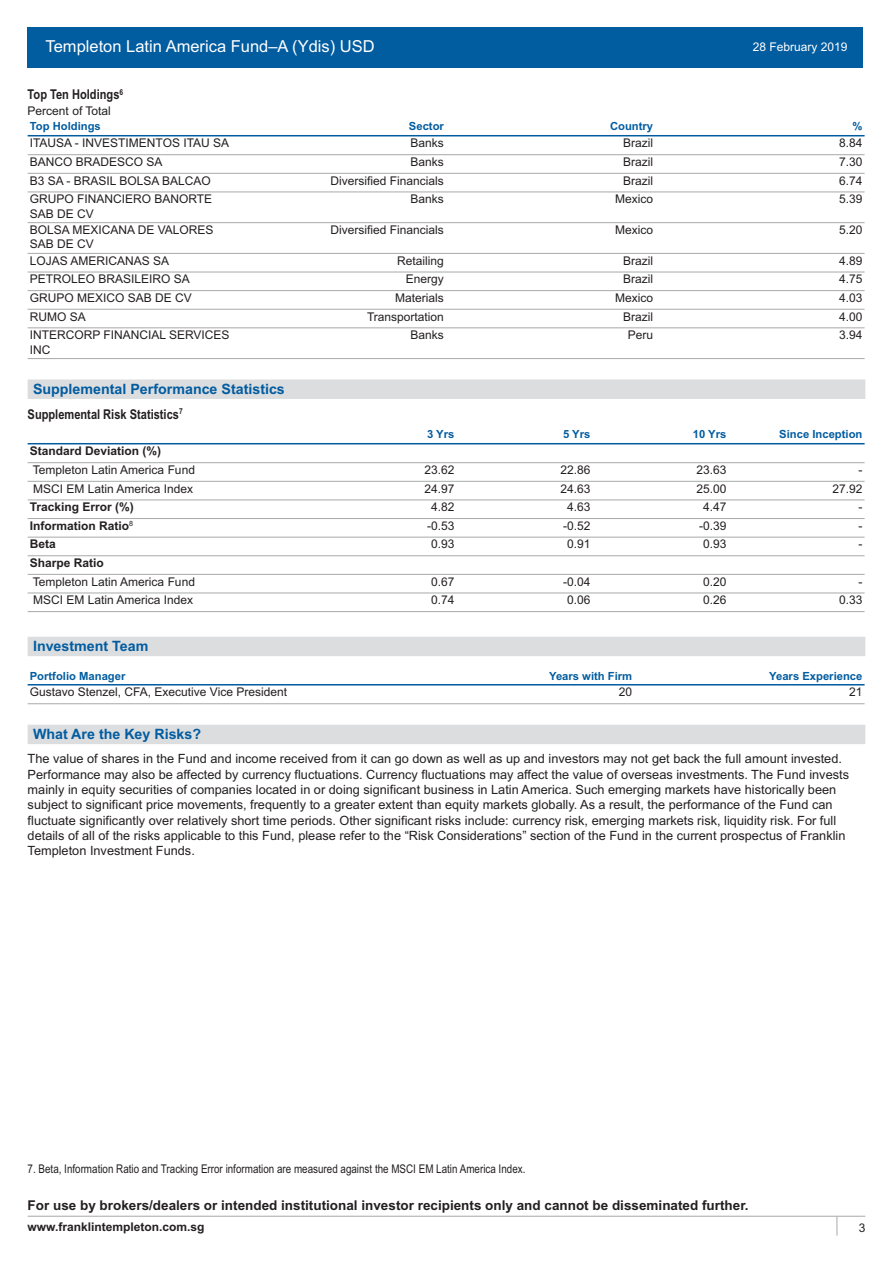
<style>
.page{position:relative;width:893px;height:1263px;background:#fff}
.page>*{position:absolute;margin:0;border:0;box-sizing:border-box;transform-origin:0 0}
.t1{font:16.5px "Arial";color:#fff}
.t2{font:700 14.25px "Arial";color:#015ca0}
.t3{font:700 13.5px "Arial";color:#231f20}
.t4{font:700 13.5px "Arial Narrow";color:#231f20}
.t5{font:12.75px/15.3px "Arial";color:#231f20}
.t6{font:12px/14.4px "Arial";color:#231f20}
.t7{font:700 12px "Arial";color:#231f20}
.t8{font:12px "Arial Narrow";color:#231f20}
.t9{font:12px "Arial";color:#fff}
.t10{font:700 11.25px "Arial";color:#015ca0}
</style>
<div class="page">
<div style="left:28px;top:28px;width:835px;height:40px;background:#015ca0"></div>
<div style="left:28px;top:379px;width:837px;height:20px;background:#dcdddf"></div>
<div style="left:28px;top:637px;width:837px;height:19px;background:#dcdddf"></div>
<div style="left:28px;top:725px;width:837px;height:19px;background:#dcdddf"></div>
<hr style="left:28px;top:135px;width:837px;height:1px;background:#015ca0">
<hr style="left:28px;top:154px;width:837px;height:1px;background:#a8a9ad">
<hr style="left:28px;top:173px;width:837px;height:1px;background:#a8a9ad">
<hr style="left:28px;top:192px;width:837px;height:1px;background:#a8a9ad">
<hr style="left:28px;top:222px;width:837px;height:1px;background:#a8a9ad">
<hr style="left:28px;top:253px;width:837px;height:1px;background:#a8a9ad">
<hr style="left:28px;top:272px;width:837px;height:1px;background:#a8a9ad">
<hr style="left:28px;top:290px;width:837px;height:1px;background:#a8a9ad">
<hr style="left:28px;top:309px;width:837px;height:1px;background:#a8a9ad">
<hr style="left:28px;top:327px;width:837px;height:1px;background:#a8a9ad">
<hr style="left:28px;top:358px;width:837px;height:1px;background:#a8a9ad">
<hr style="left:28px;top:443px;width:837px;height:1px;background:#015ca0">
<hr style="left:28px;top:462px;width:837px;height:1px;background:#a8a9ad">
<hr style="left:28px;top:481px;width:837px;height:1px;background:#a8a9ad">
<hr style="left:28px;top:499px;width:837px;height:1px;background:#a8a9ad">
<hr style="left:28px;top:518px;width:837px;height:1px;background:#a8a9ad">
<hr style="left:28px;top:537px;width:837px;height:1px;background:#a8a9ad">
<hr style="left:28px;top:555px;width:837px;height:1px;background:#a8a9ad">
<hr style="left:28px;top:574px;width:837px;height:1px;background:#a8a9ad">
<hr style="left:28px;top:593px;width:837px;height:1px;background:#a8a9ad">
<hr style="left:28px;top:611px;width:837px;height:1px;background:#a8a9ad">
<hr style="left:28px;top:684px;width:837px;height:1px;background:#015ca0">
<hr style="left:28px;top:703px;width:837px;height:1px;background:#a8a9ad">
<hr style="left:28px;top:1216px;width:837px;height:1px;background:#a8a9ad">
<svg style="left:836px;top:1216px;width:1px;height:19px"></svg>
<p class="t1" style="left:45px;top:37px;width:331px">Templeton Latin America Fund–A (Ydis) USD</p>
<p class="t9" style="left:753px;top:40px;width:96px">28 February 2019</p>
<p class="t4" style="left:28px;top:87px;width:97px">Top Ten Holdings<sup>6</sup></p>
<p class="t6" style="left:28px;top:103px;width:85px">Percent of Total</p>
<p class="t10" style="left:30px;top:120px;width:73px">Top Holdings</p>
<p class="t10" style="left:409px;top:120px;width:37px">Sector</p>
<p class="t10" style="left:610px;top:120px;width:45px">Country</p>
<p class="t10" style="left:852px;top:120px;width:12px">%</p>
<p class="t6" style="left:30px;top:136px;width:201px">ITAUSA - INVESTIMENTOS ITAU SA</p>
<p class="t6" style="left:411px;top:136px;width:35px">Banks</p>
<p class="t6" style="left:623px;top:136px;width:32px">Brazil</p>
<p class="t6" style="left:839px;top:136px;width:25px">8.84</p>
<p class="t6" style="left:30px;top:155px;width:134px">BANCO BRADESCO SA</p>
<p class="t6" style="left:411px;top:155px;width:35px">Banks</p>
<p class="t6" style="left:623px;top:155px;width:32px">Brazil</p>
<p class="t6" style="left:839px;top:155px;width:25px">7.30</p>
<p class="t6" style="left:30px;top:173px;width:182px">B3 SA - BRASIL BOLSA BALCAO</p>
<p class="t6" style="left:331px;top:173px;width:115px">Diversified Financials</p>
<p class="t6" style="left:623px;top:173px;width:32px">Brazil</p>
<p class="t6" style="left:839px;top:173px;width:25px">6.74</p>
<p class="t6" style="left:30px;top:192px;width:184px">GRUPO FINANCIERO BANORTE<br>SAB DE CV</p>
<p class="t6" style="left:411px;top:192px;width:35px">Banks</p>
<p class="t6" style="left:615px;top:192px;width:40px">Mexico</p>
<p class="t6" style="left:839px;top:192px;width:25px">5.39</p>
<p class="t6" style="left:30px;top:223px;width:185px">BOLSA MEXICANA DE VALORES<br>SAB DE CV</p>
<p class="t6" style="left:331px;top:223px;width:115px">Diversified Financials</p>
<p class="t6" style="left:615px;top:223px;width:40px">Mexico</p>
<p class="t6" style="left:839px;top:223px;width:25px">5.20</p>
<p class="t6" style="left:30px;top:253px;width:141px">LOJAS AMERICANAS SA</p>
<p class="t6" style="left:397px;top:253px;width:48px">Retailing</p>
<p class="t6" style="left:623px;top:253px;width:32px">Brazil</p>
<p class="t6" style="left:839px;top:253px;width:25px">4.89</p>
<p class="t6" style="left:30px;top:272px;width:162px">PETROLEO BRASILEIRO SA</p>
<p class="t6" style="left:406px;top:272px;width:40px">Energy</p>
<p class="t6" style="left:623px;top:272px;width:32px">Brazil</p>
<p class="t6" style="left:839px;top:272px;width:25px">4.75</p>
<p class="t6" style="left:30px;top:291px;width:164px">GRUPO MEXICO SAB DE CV</p>
<p class="t6" style="left:395px;top:291px;width:50px">Materials</p>
<p class="t6" style="left:615px;top:291px;width:40px">Mexico</p>
<p class="t6" style="left:839px;top:291px;width:25px">4.03</p>
<p class="t6" style="left:30px;top:309px;width:58px">RUMO SA</p>
<p class="t6" style="left:367px;top:309px;width:78px">Transportation</p>
<p class="t6" style="left:623px;top:309px;width:32px">Brazil</p>
<p class="t6" style="left:839px;top:309px;width:25px">4.00</p>
<p class="t6" style="left:30px;top:328px;width:201px">INTERCORP FINANCIAL SERVICES<br>INC</p>
<p class="t6" style="left:411px;top:328px;width:35px">Banks</p>
<p class="t6" style="left:628px;top:328px;width:27px">Peru</p>
<p class="t6" style="left:839px;top:328px;width:25px">3.94</p>
<p class="t2" style="left:33px;top:380px;width:253px">Supplemental Performance Statistics</p>
<p class="t4" style="left:28px;top:406px;width:157px">Supplemental Risk Statistics<sup>7</sup></p>
<p class="t10" style="left:427px;top:428px;width:29px">3 Yrs</p>
<p class="t10" style="left:563px;top:428px;width:29px">5 Yrs</p>
<p class="t10" style="left:693px;top:428px;width:35px">10 Yrs</p>
<p class="t10" style="left:779px;top:428px;width:85px">Since Inception</p>
<p class="t7" style="left:30px;top:444px;width:133px">Standard Deviation (%)</p>
<p class="t6" style="left:33px;top:463px;width:164px">Templeton Latin America Fund</p>
<p class="t6" style="left:424px;top:463px;width:32px">23.62</p>
<p class="t6" style="left:560px;top:463px;width:32px">22.86</p>
<p class="t6" style="left:696px;top:463px;width:32px">23.63</p>
<p class="t6" style="left:858px;top:463px;width:5px">-</p>
<p class="t6" style="left:33px;top:481px;width:162px">MSCI EM Latin America Index</p>
<p class="t6" style="left:424px;top:481px;width:32px">24.97</p>
<p class="t6" style="left:560px;top:481px;width:32px">24.63</p>
<p class="t6" style="left:696px;top:481px;width:32px">25.00</p>
<p class="t6" style="left:832px;top:481px;width:32px">27.92</p>
<p class="t7" style="left:30px;top:500px;width:106px">Tracking Error (%)</p>
<p class="t6" style="left:431px;top:500px;width:25px">4.82</p>
<p class="t6" style="left:567px;top:500px;width:25px">4.63</p>
<p class="t6" style="left:703px;top:500px;width:25px">4.47</p>
<p class="t6" style="left:858px;top:500px;width:5px">-</p>
<p class="t7" style="left:30px;top:519px;width:105px">Information Ratio<sup>8</sup></p>
<p class="t6" style="left:427px;top:518px;width:29px">-0.53</p>
<p class="t6" style="left:563px;top:518px;width:29px">-0.52</p>
<p class="t6" style="left:699px;top:518px;width:29px">-0.39</p>
<p class="t6" style="left:858px;top:518px;width:5px">-</p>
<p class="t7" style="left:30px;top:537px;width:28px">Beta</p>
<p class="t6" style="left:431px;top:537px;width:25px">0.93</p>
<p class="t6" style="left:567px;top:537px;width:25px">0.91</p>
<p class="t6" style="left:703px;top:537px;width:25px">0.93</p>
<p class="t6" style="left:858px;top:537px;width:5px">-</p>
<p class="t7" style="left:30px;top:556px;width:76px">Sharpe Ratio</p>
<p class="t6" style="left:33px;top:574px;width:164px">Templeton Latin America Fund</p>
<p class="t6" style="left:431px;top:574px;width:25px">0.67</p>
<p class="t6" style="left:563px;top:574px;width:29px">-0.04</p>
<p class="t6" style="left:703px;top:574px;width:25px">0.20</p>
<p class="t6" style="left:858px;top:574px;width:5px">-</p>
<p class="t6" style="left:33px;top:593px;width:162px">MSCI EM Latin America Index</p>
<p class="t6" style="left:431px;top:593px;width:25px">0.74</p>
<p class="t6" style="left:567px;top:593px;width:25px">0.06</p>
<p class="t6" style="left:703px;top:593px;width:25px">0.26</p>
<p class="t6" style="left:839px;top:593px;width:25px">0.33</p>
<p class="t2" style="left:33px;top:637px;width:117px">Investment Team</p>
<p class="t10" style="left:30px;top:669px;width:97px">Portfolio Manager</p>
<p class="t10" style="left:549px;top:669px;width:85px">Years with Firm</p>
<p class="t10" style="left:769px;top:669px;width:95px">Years Experience</p>
<p class="t6" style="left:30px;top:685px;width:259px">Gustavo Stenzel, CFA, Executive Vice President</p>
<p class="t6" style="left:619px;top:685px;width:15px">20</p>
<p class="t6" style="left:849px;top:685px;width:15px">21</p>
<p class="t2" style="left:33px;top:725px;width:170px">What Are the Key Risks?</p>
<p class="t5" style="left:28px;top:751px;width:823px">The value of shares in the Fund and income received from it can go down as well as up and investors may not get back the full amount invested.<br>Performance may also be affected by currency fluctuations. Currency fluctuations may affect the value of overseas investments. The Fund invests mainly in equity securities of companies located in or doing significant business in Latin America. Such emerging markets have historically been subject to significant price movements, frequently to a greater extent than equity markets globally. As a result, the performance of the Fund can fluctuate significantly over relatively short time periods. Other significant risks include: currency risk, emerging markets risk, liquidity risk. For full details of all of the risks applicable to this Fund, please refer to the “Risk Considerations” section of the Fund in the current prospectus of Franklin Templeton Investment Funds.</p>
<p class="t8" style="left:28px;top:1162px;width:499px">7. Beta, Information Ratio and Tracking Error information are measured against the MSCI EM Latin America Index.</p>
<p class="t3" style="left:28px;top:1197px;width:722px">For use by brokers/dealers or intended institutional investor recipients only and cannot be disseminated further.</p>
<p class="t7" style="left:28px;top:1220px;width:178px">www.franklintempleton.com.sg</p>
<p class="t6" style="left:859px;top:1221px;width:8px">3</p>
</div>
